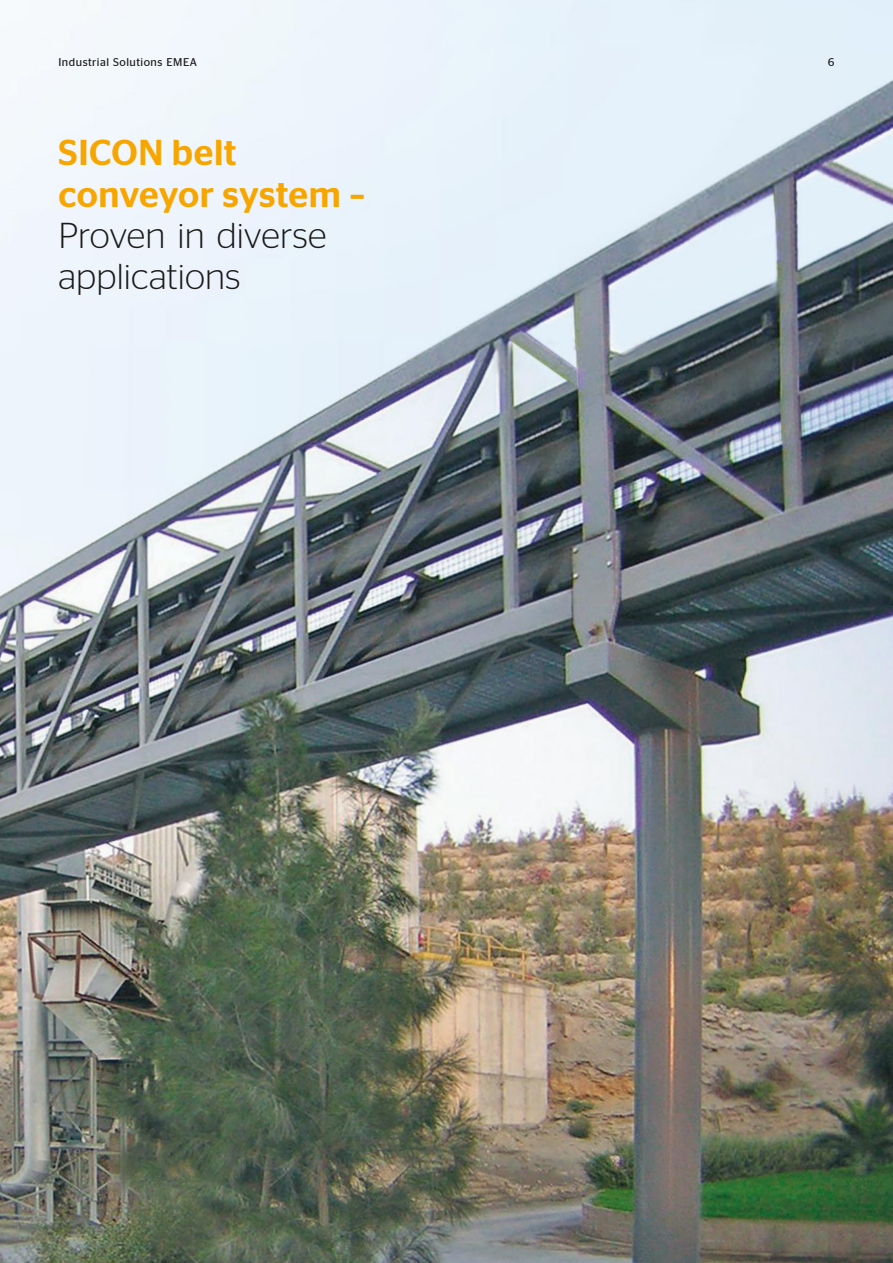
<style>
.page{position:relative;width:893px;height:1263px;background:#fff}
.page>*{position:absolute;margin:0;border:0;box-sizing:border-box;transform-origin:0 0}
.t1{font:300 36px/41.2px "Continental Stag Sans LCG";letter-spacing:.005em;color:#1a1a18}
.t2{font:500 36px/41.2px "Continental Stag Sans LCG";letter-spacing:.01em;color:#f7a600}
.t3{font:11.25px "Continental Stag Sans LCG";letter-spacing:.04em;color:#1a1a18}
</style>
<div class="page">
<img style="left:0;top:0;width:893px;height:1263px">
<p class="t3" style="left:58px;top:54px;width:140px">Industrial Solutions EMEA</p>
<p class="t3" style="left:828px;top:54px;width:8px">6</p>
<p class="t2" style="left:58px;top:129px;width:309px">SICON belt conveyor system –</p>
<p class="t1" style="left:58px;top:212px;width:270px">Proven in diverse applications</p>
</div>
